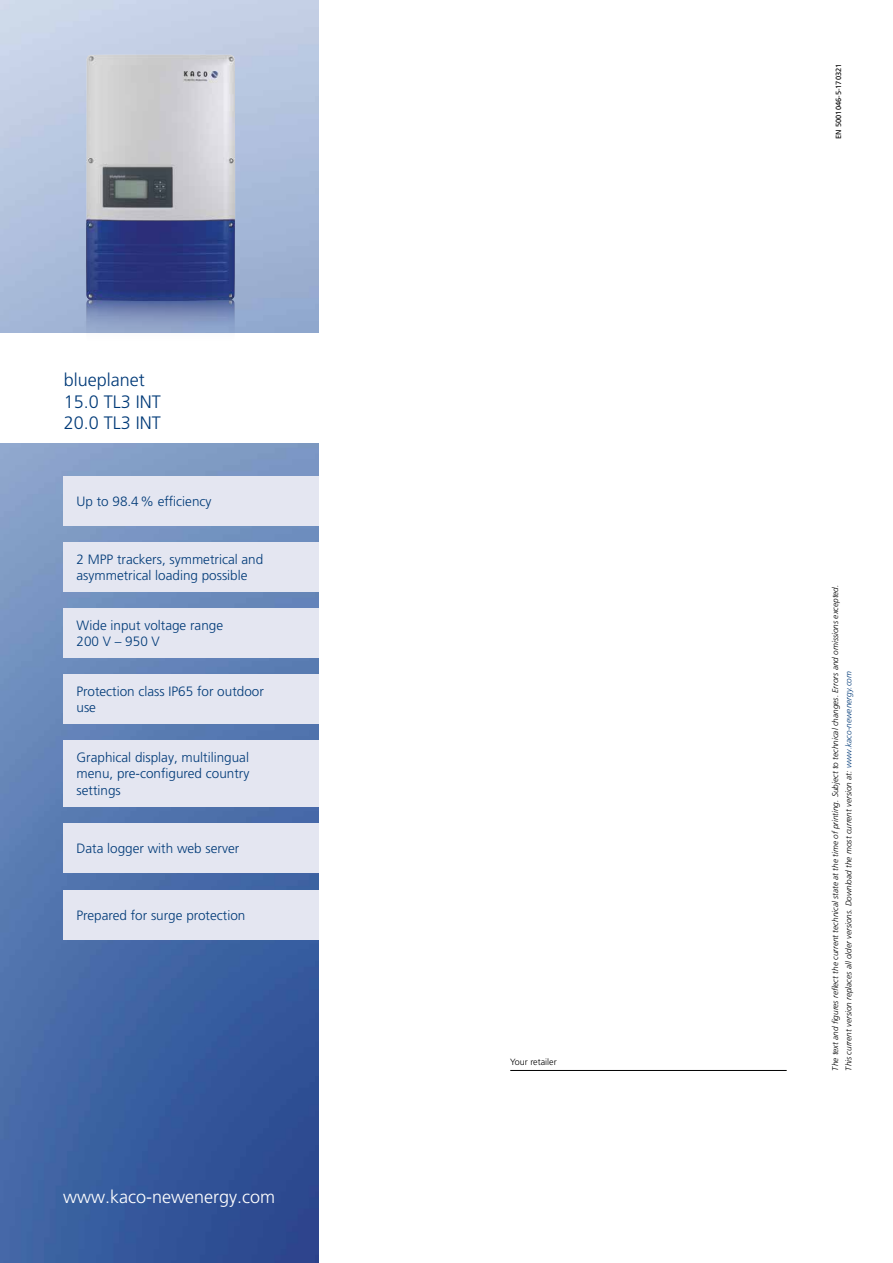
<style>
.page{position:relative;width:893px;height:1263px;background:#fff}
.page>*{position:absolute;margin:0;border:0;box-sizing:border-box;transform-origin:0 0}
.t1{font:300 18px/21.6px "Frutiger LT Pro";color:#003a78}
.t2{font:300 18px "Frutiger LT Pro";color:#fff}
.t3{font:300 13.5px/16.5px "Frutiger LT Pro";color:#003a78}
.t4{font:300 9px "Frutiger LT Pro";color:#000}
.t5{font:italic 300 8.25px/13.5px "Frutiger LT Pro";color:#000}
.t6{font:7.5px "Frutiger LT Pro";color:#000}
.s1{color:#003a78}
</style>
<div class="page">
<img style="left:0;top:0;width:319px;height:1263px">
<hr style="left:510px;top:1070px;width:277px;height:1px;background:#000">
<div style="left:0;top:333px;width:319px;height:109px;background:#fff"></div>
<img style="left:86px;top:55px;width:149px;height:243px">
<img style="left:86px;top:298px;width:149px;height:35px">
<div style="left:64px;top:890px;width:255px;height:50px;background:#e4e6f1"></div>
<div style="left:64px;top:476px;width:255px;height:50px;background:#e4e6f1"></div>
<div style="left:64px;top:542px;width:255px;height:50px;background:#e4e6f1"></div>
<div style="left:64px;top:608px;width:255px;height:50px;background:#e4e6f1"></div>
<div style="left:64px;top:674px;width:255px;height:50px;background:#e4e6f1"></div>
<div style="left:64px;top:740px;width:255px;height:66px;background:#e4e6f1"></div>
<div style="left:64px;top:823px;width:255px;height:49px;background:#e4e6f1"></div>
<h1 class="t1" style="left:64px;top:369px;width:99px">blueplanet<br>15.0 TL3 INT<br>20.0 TL3 INT</h1>
<p class="t3" style="left:77px;top:493px;width:136px">Up to 98.4 % efficiency</p>
<p class="t3" style="left:77px;top:551px;width:188px">2 MPP trackers, symmetrical and asymmetrical loading possible</p>
<p class="t3" style="left:77px;top:617px;width:148px">Wide input voltage range<br>200 V – 950 V</p>
<p class="t3" style="left:77px;top:683px;width:189px">Protection class IP65 for outdoor use</p>
<p class="t3" style="left:77px;top:749px;width:174px;text-align:justify">Graphical display, multilingual menu, pre-configured country settings</p>
<p class="t3" style="left:77px;top:840px;width:164px">Data logger with web server</p>
<p class="t3" style="left:77px;top:907px;width:170px">Prepared for surge protection</p>
<h1 class="t2" style="left:63px;top:1186px;width:214px">www.kaco-newenergy.com</h1>
<p class="t4" style="left:510px;top:1057px;width:48px">Your retailer</p>
<p class="t6" style="left:834px;top:139px;width:77px;rotate:-90deg">EN 5001046-5-170321</p>
<p class="t5" style="left:829px;top:1070px;width:487px;rotate:-90deg">The text and figures reflect the current technical state at the time of printing. Subject to technical changes. Errors and omissions excepted.<br>This current version replaces all older versions. Download the most current version at: <span class="s1">www.kaco-newenergy.com</span></p>
</div>
